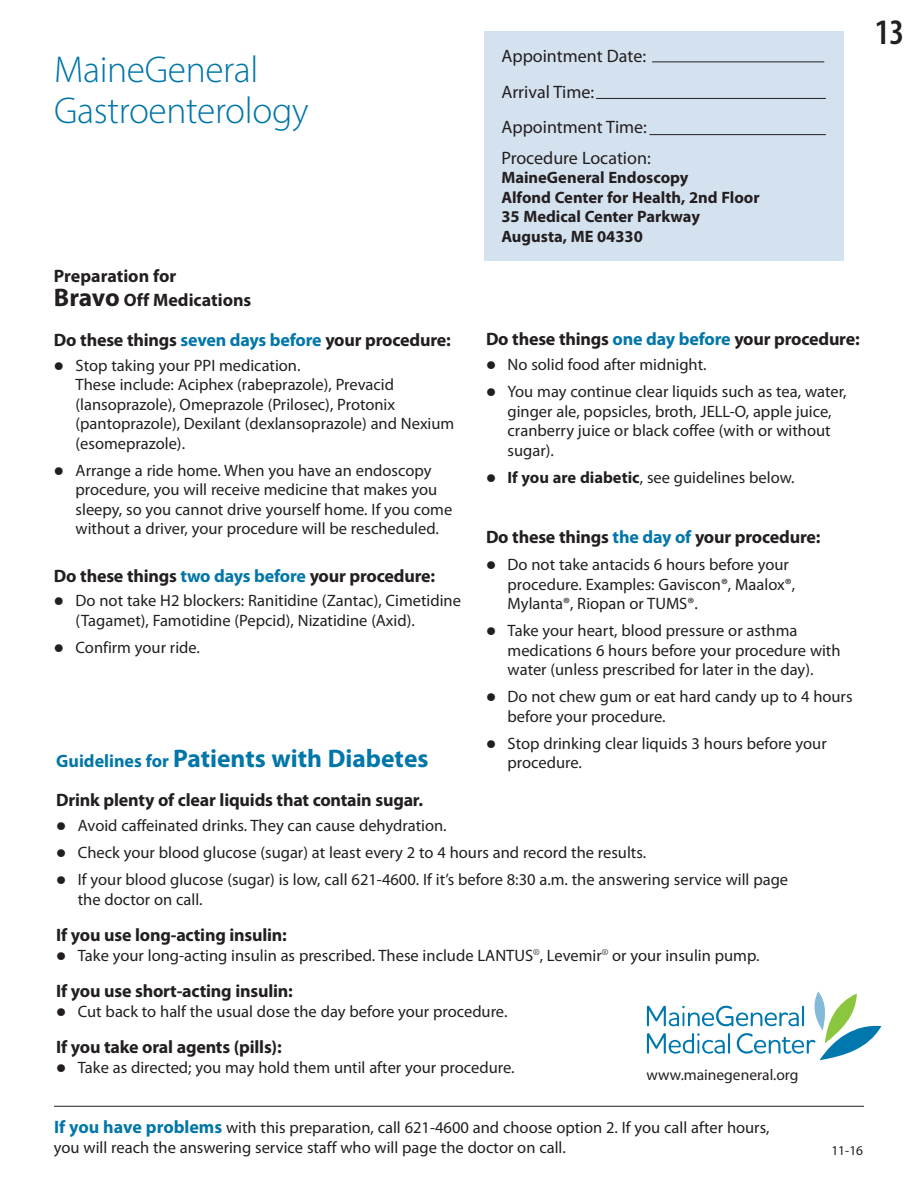
<style>
.page{position:relative;width:918px;height:1188px;background:#fff}
.page>*{position:absolute;margin:0;border:0;box-sizing:border-box;transform-origin:0 0}
.t1{font:300 37.5px/40.5px "Myriad Pro";letter-spacing:-.01em;color:#0076a9}
.t2{font:600 condensed 36px "Myriad Pro";color:#231f20}
.t3{font:700 25.5px "Myriad Pro";color:#0076a9}
.t4{font:700 18px/24px "Myriad Pro";letter-spacing:-.01em;color:#231f20}
.t5{font:18px/35.7px "Myriad Pro";color:#231f20}
.t6{font:16.5px/19.5px "Myriad Pro";color:#231f20}
.t7{font:700 16.5px/19.5px "Myriad Pro";color:#231f20}
.t8{font:15.45px "Myriad Pro";color:#231f20}
.t9{font:13.5px "Myriad Pro";color:#231f20}
.s1{font-size:25.5px}
.s2{color:#0076a9}
.s3{font-weight:700}
.s4{font-size:18px}
.s5{font-weight:700;font-size:18px;color:#0076a9}
</style>
<div class="page">
<svg style="left:647px;top:991px;width:234px;height:69px"></svg>
<hr style="left:54px;top:1106px;width:810px;height:1px;background:#231f20">
<div style="left:484px;top:32px;width:360px;height:229px;background:#d4e1ee"></div>
<hr style="left:652px;top:62px;width:172px;height:1px;background:#231f20">
<hr style="left:596px;top:98px;width:230px;height:1px;background:#231f20">
<hr style="left:650px;top:134px;width:176px;height:1px;background:#231f20">
<h1 class="t1" style="left:54px;top:49px;width:256px">MaineGeneral<br>Gastroenterology</h1>
<p class="t5" style="left:501px;top:40px;width:147px">Appointment Date:<br>Arrival Time:<br>Appointment Time:</p>
<p class="t5" style="left:501px;top:141px;width:151px">Procedure Location:</p>
<p class="t7" style="left:501px;top:169px;width:260px">MaineGeneral Endoscopy<br>Alfond Center for Health, 2nd Floor<br>35 Medical Center Parkway<br>Augusta, ME 04330</p>
<p class="t4" style="left:54px;top:266px;width:199px">Preparation for<br><span class="s1">Bravo</span> Off Medications</p>
<p class="t4" style="left:54px;top:329px;width:398px">Do these things <span class="s2">seven days before</span> your procedure:</p>
<p class="t6" style="left:76px;top:357px;width:380px;text-indent:-22px">● Stop taking your PPI medication.<br>These include: Aciphex (rabeprazole), Prevacid (lansoprazole), Omeprazole (Prilosec), Protonix (pantoprazole), Dexilant (dexlansoprazole) and Nexium (esomeprazole).</p>
<p class="t6" style="left:76px;top:462px;width:378px;text-indent:-22px">● Arrange a ride home. When you have an endoscopy procedure, you will receive medicine that makes you sleepy, so you cannot drive yourself home. If you come without a driver, your procedure will be rescheduled.</p>
<p class="t4" style="left:54px;top:565px;width:383px">Do these things <span class="s2">two days before</span> your procedure:</p>
<p class="t6" style="left:76px;top:593px;width:387px;text-indent:-22px">● Do not take H2 blockers: Ranitidine (Zantac), Cimetidine (Tagamet), Famotidine (Pepcid), Nizatidine (Axid).</p>
<p class="t6" style="left:54px;top:639px;width:148px">● Confirm your ride.</p>
<p class="t4" style="left:486px;top:329px;width:375px">Do these things <span class="s2">one day before</span> your procedure:</p>
<p class="t6" style="left:486px;top:356px;width:222px">● No solid food after midnight.</p>
<p class="t6" style="left:508px;top:383px;width:341px;text-indent:-22px">● You may continue clear liquids such as tea, water, ginger ale, popsicles, broth, JELL-O, apple juice, cranberry juice or black coffee (with or without sugar).</p>
<p class="t6" style="left:486px;top:469px;width:310px">● <span class="s3">If you are diabetic</span>, see guidelines below.</p>
<p class="t4" style="left:486px;top:526px;width:336px">Do these things <span class="s2">the day of</span> your procedure:</p>
<p class="t6" style="left:508px;top:556px;width:289px;text-indent:-22px">● Do not take antacids 6 hours before your procedure. Examples: Gaviscon®, Maalox®,<br>Mylanta®, Riopan or TUMS®.</p>
<p class="t6" style="left:508px;top:622px;width:335px;text-indent:-22px">● Take your heart, blood pressure or asthma medications 6 hours before your procedure with water (unless prescribed for later in the day).</p>
<p class="t6" style="left:508px;top:688px;width:346px;text-indent:-22px">● Do not chew gum or eat hard candy up to 4 hours before your procedure.</p>
<p class="t6" style="left:486px;top:735px;width:342px">● Stop drinking clear liquids 3 hours before your</p>
<h3 class="t3" style="left:56px;top:749px;width:374px"><span class="s4">Guidelines for</span> Patients with Diabetes</h3>
<p class="t6" style="left:508px;top:754px;width:76px">procedure.</p>
<p class="t4" style="left:56px;top:790px;width:368px">Drink plenty of clear liquids that contain sugar.</p>
<p class="t6" style="left:56px;top:817px;width:392px">● Avoid caffeinated drinks. They can cause dehydration.</p>
<p class="t6" style="left:56px;top:845px;width:591px">● Check your blood glucose (sugar) at least every 2 to 4 hours and record the results.</p>
<p class="t6" style="left:78px;top:872px;width:712px;text-indent:-22px">● If your blood glucose (sugar) is low, call 621-4600. If it’s before 8:30 a.m. the answering service will page the doctor on call.</p>
<p class="t4" style="left:56px;top:925px;width:232px">If you use long-acting insulin:</p>
<p class="t6" style="left:56px;top:947px;width:705px">● Take your long-acting insulin as prescribed. These include LANTUS<sup>®</sup>, Levemir<sup>®</sup> or your insulin pump.</p>
<p class="t4" style="left:56px;top:981px;width:238px">If you use short-acting insulin:</p>
<p class="t6" style="left:56px;top:1003px;width:453px">● Cut back to half the usual dose the day before your procedure.</p>
<p class="t4" style="left:56px;top:1037px;width:227px">If you take oral agents (pills):</p>
<p class="t6" style="left:56px;top:1059px;width:460px">● Take as directed; you may hold them until after your procedure.</p>
<p class="t8" style="left:647px;top:1066px;width:153px">www.mainegeneral.org</p>
<h2 class="t2" style="left:875px;top:11px;width:31px">13</h2>
<p class="t6" style="left:54px;top:1119px;width:717px"><span class="s5">If you have problems</span> with this preparation, call 621-4600 and choose option 2. If you call after hours, you will reach the answering service staff who will page the doctor on call.</p>
<p class="t9" style="left:831px;top:1146px;width:33px">11-16</p>
</div>
